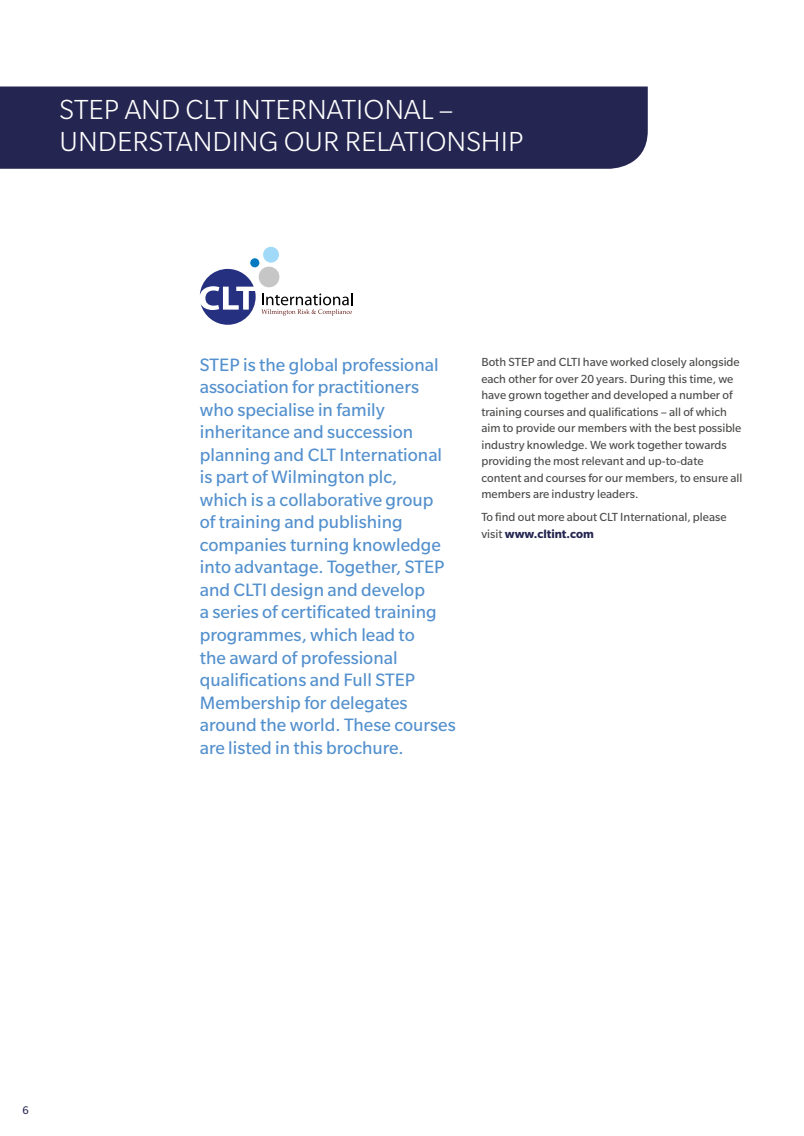
<style>
.page{position:relative;width:804px;height:1136px;background:#fff}
.page>*{position:absolute;margin:0;border:0;box-sizing:border-box;transform-origin:0 0}
.t1{font:300 30px/31.5px "Slate Std";color:#fff}
.t2{font:19.5px/22.5px "Slate Std";color:#5390cd}
.t3{font:12.75px/16.5px "Slate Std";color:#4a4a49}
.t4{font:12px "Slate Std";color:#242550}
.s1{font-weight:700;color:#242550}
</style>
<div class="page">
<div style="left:0;top:86px;width:647px;height:83px;background:#242550"></div>
<div style="left:250px;top:258px;width:9px;height:9px;background:#0079c0;border-radius:50%"></div>
<svg style="left:259px;top:266px;width:20px;height:21px"></svg>
<div style="left:263px;top:247px;width:16px;height:15px;background:#a1daf8;border-radius:50%"></div>
<svg style="left:200px;top:269px;width:152px;height:55px"></svg>
<h1 class="t1" style="left:60px;top:94px;width:465px">STEP AND CLT INTERNATIONAL –<br>UNDERSTANDING OUR RELATIONSHIP</h1>
<p class="t2" style="left:200px;top:353px;width:257px">STEP is the global professional association for practitioners who specialise in family inheritance and succession planning and CLT International is part of Wilmington plc,<br>which is a collaborative group<br>of training and publishing companies turning knowledge into advantage. Together, STEP and CLTI design and develop<br>a series of certificated training programmes, which lead to<br>the award of professional qualifications and Full STEP<br>Membership for delegates around the world. These courses are listed in this brochure.</p>
<p class="t3" style="left:481px;top:354px;width:263px">Both STEP and CLTI have worked closely alongside each other for over 20 years. During this time, we have grown together and developed a number of training courses and qualifications – all of which aim to provide our members with the best possible industry knowledge. We work together towards providing the most relevant and up-to-date content and courses for our members, to ensure all members are industry leaders.</p>
<p class="t3" style="left:481px;top:509px;width:247px">To find out more about CLT International, please visit <span class="s1">www.cltint.com</span></p>
<p class="t4" style="left:22px;top:1104px;width:8px">6</p>
</div>
